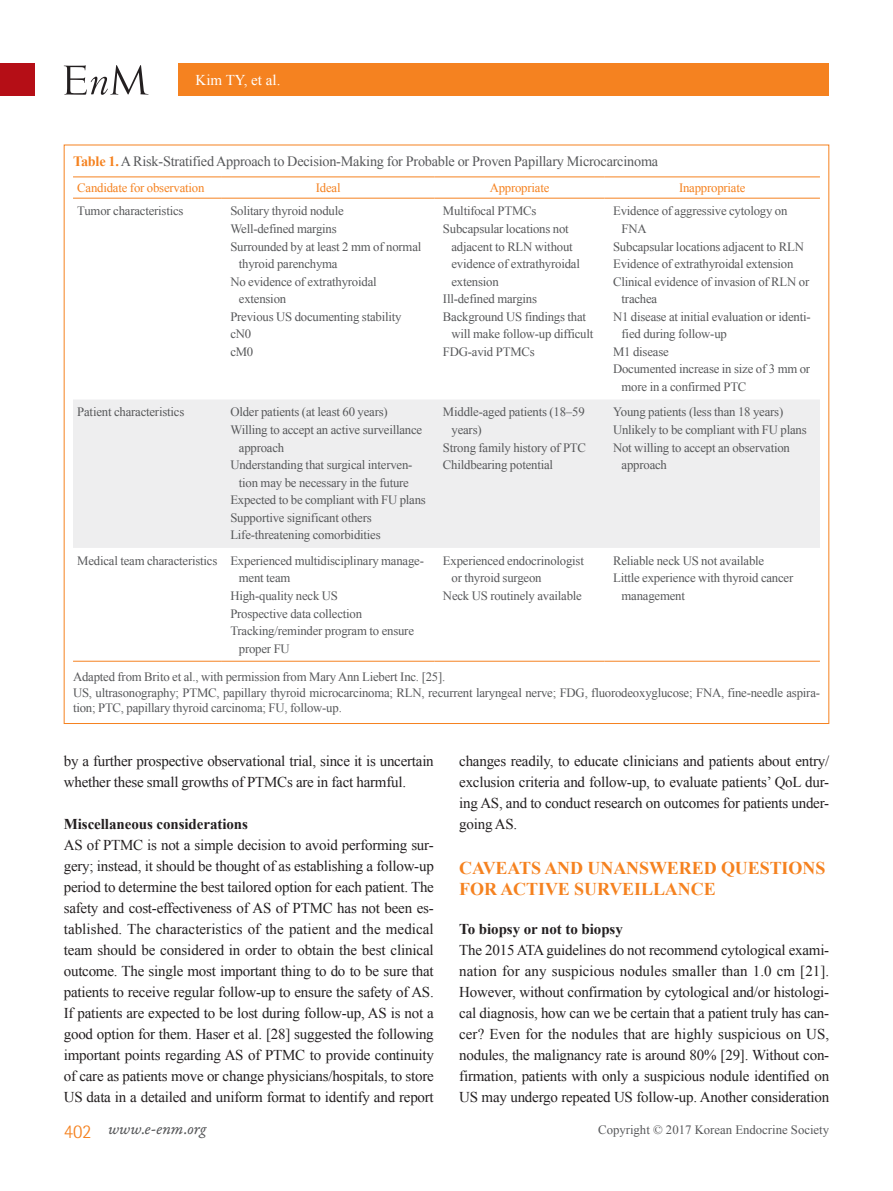
<style>
.page{position:relative;width:893px;height:1191px;background:#fff}
.page>*{position:absolute;margin:0;border:0;box-sizing:border-box;transform-origin:0 0}
.소제목1{font:700 18px/21px "Times New Roman";letter-spacing:-.005em;color:#f58220}
.t1{font:16.5px "Garamond Premr Pro It Capt";color:#57585a}
.본문_0{font:15px/21px "Times New Roman";letter-spacing:-.015em;color:#231f20;text-align:justify}
.본문{font:15px/21px "Times New Roman";letter-spacing:-.015em;color:#231f20}
.소제목2{font:700 15px "Times New Roman";letter-spacing:-.005em;color:#231f20}
.t2{font:15px "Times New Roman";color:#fff}
.표그림제목{font:14.25px "Times New Roman";letter-spacing:-.015em;color:#57585a}
.표본문{font:12.75px/17.5px "Times New Roman";letter-spacing:-.015em;color:#57585a}
.표머리글{font:12.75px "Times New Roman";letter-spacing:-.015em;color:#f58220}
.s1{font-weight:700;color:#f58220}
.s2{font-family:"Rotis Semi Sans Std";font-weight:300;font-size:19.5px;color:#f58220}
</style>
<div class="page">
<div style="left:0;top:64px;width:34px;height:32px;background:#b50e16"></div>
<div style="left:179px;top:64px;width:650px;height:32px;background:#f58220"></div>
<svg style="left:64px;top:65px;width:85px;height:30px"></svg>
<div style="left:73px;top:400px;width:747px;height:148px;background:#eeeeef"></div>
<hr style="left:73px;top:177px;width:149px;height:1px;background:#f58220">
<hr style="left:222px;top:177px;width:212px;height:1px;background:#f58220">
<hr style="left:434px;top:177px;width:171px;height:1px;background:#f58220">
<hr style="left:605px;top:177px;width:215px;height:1px;background:#f58220">
<hr style="left:73px;top:198px;width:149px;height:1px;background:#f58220">
<hr style="left:222px;top:198px;width:212px;height:1px;background:#f58220">
<hr style="left:434px;top:198px;width:171px;height:1px;background:#f58220">
<hr style="left:605px;top:198px;width:215px;height:1px;background:#f58220">
<hr style="left:73px;top:661px;width:149px;height:1px;background:#f58220">
<hr style="left:222px;top:661px;width:212px;height:1px;background:#f58220">
<hr style="left:434px;top:661px;width:171px;height:1px;background:#f58220">
<hr style="left:605px;top:661px;width:215px;height:1px;background:#f58220">
<p class="t2" style="left:196px;top:70px;width:86px">Kim TY, et al.</p>
<p class="표그림제목" style="left:73px;top:151px;width:587px"><span class="s1">Table 1.</span> A Risk-Stratified Approach to Decision-Making for Probable or Proven Papillary Microcarcinoma</p>
<p class="표머리글" style="left:77px;top:179px;width:129px">Candidate for observation</p>
<p class="표머리글" style="left:316px;top:179px;width:26px">Ideal</p>
<p class="표머리글" style="left:490px;top:179px;width:61px">Appropriate</p>
<p class="표머리글" style="left:679px;top:179px;width:68px">Inappropriate</p>
<p class="표본문" style="left:77px;top:202px;width:108px">Tumor characteristics</p>
<p class="표본문" style="left:230px;top:202px;width:115px">Solitary thyroid nodule</p>
<p class="표본문" style="left:230px;top:220px;width:108px">Well-defined margins</p>
<p class="표본문" style="left:239px;top:237px;width:184px;text-indent:-9px">Surrounded by at least 2 mm of normal thyroid parenchyma</p>
<p class="표본문" style="left:239px;top:272px;width:139px;text-indent:-9px">No evidence of extrathyroidal extension</p>
<p class="표본문" style="left:230px;top:307px;width:173px">Previous US documenting stability</p>
<p class="표본문" style="left:230px;top:325px;width:22px">cN0</p>
<p class="표본문" style="left:230px;top:342px;width:24px">cM0</p>
<p class="표본문" style="left:443px;top:202px;width:95px">Multifocal PTMCs</p>
<p class="표본문" style="left:451px;top:220px;width:130px;text-indent:-9px">Subcapsular locations not adjacent to RLN without evidence of extrathyroidal extension</p>
<p class="표본문" style="left:443px;top:290px;width:96px">Ill-defined margins</p>
<p class="표본문" style="left:451px;top:307px;width:143px;text-indent:-9px">Background US findings that will make follow-up difficult</p>
<p class="표본문" style="left:443px;top:342px;width:93px">FDG-avid PTMCs</p>
<p class="표본문" style="left:622px;top:202px;width:167px;text-indent:-9px">Evidence of aggressive cytology on<br>FNA</p>
<p class="표본문" style="left:613px;top:237px;width:192px">Subcapsular locations adjacent to RLN</p>
<p class="표본문" style="left:613px;top:255px;width:182px">Evidence of extrathyroidal extension</p>
<p class="표본문" style="left:622px;top:272px;width:189px;text-indent:-9px">Clinical evidence of invasion of RLN or trachea</p>
<p class="표본문" style="left:622px;top:307px;width:191px;text-indent:-9px">N1 disease at initial evaluation or identi&shy;fied during follow-up</p>
<p class="표본문" style="left:613px;top:342px;width:57px">M1 disease</p>
<p class="표본문" style="left:622px;top:360px;width:190px;text-indent:-9px">Documented increase in size of 3 mm or more in a confirmed PTC</p>
<p class="표본문" style="left:77px;top:403px;width:109px">Patient characteristics</p>
<p class="표본문" style="left:230px;top:403px;width:159px">Older patients (at least 60 years)</p>
<p class="표본문" style="left:239px;top:421px;width:185px;text-indent:-9px">Willing to accept an active surveillance approach</p>
<p class="표본문" style="left:230px;top:456px;width:184px;text-align:center">Understanding that surgical interven&shy;tion may be necessary in the future</p>
<p class="표본문" style="left:230px;top:491px;width:197px">Expected to be compliant with FU plans</p>
<p class="표본문" style="left:230px;top:508px;width:143px">Supportive significant others</p>
<p class="표본문" style="left:230px;top:526px;width:152px">Life-threatening comorbidities</p>
<p class="표본문" style="left:77px;top:551px;width:142px">Medical team characteristics</p>
<p class="표본문" style="left:239px;top:551px;width:187px;text-indent:-9px">Experienced multidisciplinary manage&shy;ment team</p>
<p class="표본문" style="left:230px;top:587px;width:109px">High-quality neck US</p>
<p class="표본문" style="left:230px;top:604px;width:133px">Prospective data collection</p>
<p class="표본문" style="left:239px;top:622px;width:177px;text-indent:-9px">Tracking/reminder program to ensure proper FU</p>
<p class="표본문" style="left:451px;top:403px;width:135px;text-indent:-9px">Middle-aged patients (18–59 years)</p>
<p class="표본문" style="left:443px;top:438px;width:145px">Strong family history of PTC</p>
<p class="표본문" style="left:443px;top:456px;width:112px">Childbearing potential</p>
<p class="표본문" style="left:451px;top:551px;width:134px;text-indent:-9px">Experienced endocrinologist or thyroid surgeon</p>
<p class="표본문" style="left:443px;top:587px;width:140px">Neck US routinely available</p>
<p class="표본문" style="left:613px;top:403px;width:172px">Young patients (less than 18 years)</p>
<p class="표본문" style="left:613px;top:421px;width:195px">Unlikely to be compliant with FU plans</p>
<p class="표본문" style="left:622px;top:438px;width:170px;text-indent:-9px">Not willing to accept an observation approach</p>
<p class="표본문" style="left:613px;top:551px;width:153px">Reliable neck US not available</p>
<p class="표본문" style="left:622px;top:569px;width:173px;text-indent:-9px">Little experience with thyroid cancer management</p>
<p class="표본문" style="left:73px;top:667px;width:374px">Adapted from Brito et al., with permission from Mary Ann Liebert Inc. [25].</p>
<p class="표본문" style="left:73px;top:684px;width:748px;line-height:15.9px">US, ultrasonography; PTMC, papillary thyroid microcarcinoma; RLN, recurrent laryngeal nerve; FDG, fluorodeoxyglucose; FNA, fine-needle aspira&shy;tion; PTC, papillary thyroid carcinoma; FU, follow-up.</p>
<p class="본문" style="left:64px;top:750px;width:371px">by a further prospective observational trial, since it is uncertain whether these small growths of PTMCs are in fact harmful.</p>
<p class="소제목2" style="left:64px;top:814px;width:186px">Miscellaneous considerations</p>
<p class="본문_0" style="left:64px;top:834px;width:372px">AS of PTMC is not a simple decision to avoid performing sur&shy;gery; instead, it should be thought of as establishing a follow-up period to determine the best tailored option for each patient. The safety and cost-effectiveness of AS of PTMC has not been es&shy;tablished. The characteristics of the patient and the medical team should be considered in order to obtain the best clinical outcome. The single most important thing to do to be sure that patients to receive regular follow-up to ensure the safety of AS.<br>If patients are expected to be lost during follow-up, AS is not a good option for them. Haser et al. [28] suggested the following important points regarding AS of PTMC to provide continuity of care as patients move or change physicians/hospitals, to store US data in a detailed and uniform format to identify and report</p>
<p class="본문_0" style="left:459px;top:750px;width:372px">changes readily, to educate clinicians and patients about entry/ exclusion criteria and follow-up, to evaluate patients’ QoL dur&shy;ing AS, and to conduct research on outcomes for patients under&shy;going AS.</p>
<p class="소제목1" style="left:459px;top:857px;width:368px">CAVEATS AND UNANSWERED QUESTIONS<br>FOR ACTIVE SURVEILLANCE</p>
<p class="소제목2" style="left:459px;top:919px;width:165px">To biopsy or not to biopsy</p>
<p class="본문_0" style="left:459px;top:939px;width:371px">The 2015 ATA guidelines do not recommend cytological exami&shy;nation for any suspicious nodules smaller than 1.0 cm [21].<br>However, without confirmation by cytological and/or histologi&shy;cal diagnosis, how can we be certain that a patient truly has can&shy;cer? Even for the nodules that are highly suspicious on US, nodules, the malignancy rate is around 80% [29]. Without con&shy;firmation, patients with only a suspicious nodule identified on US may undergo repeated US follow-up. Another consideration</p>
<p class="t1" style="left:64px;top:1118px;width:144px"><span class="s2">402</span> www.e-enm.org</p>
<p class="표본문" style="left:598px;top:1120px;width:233px">Copyright © 2017 Korean Endocrine Society</p>
</div>
